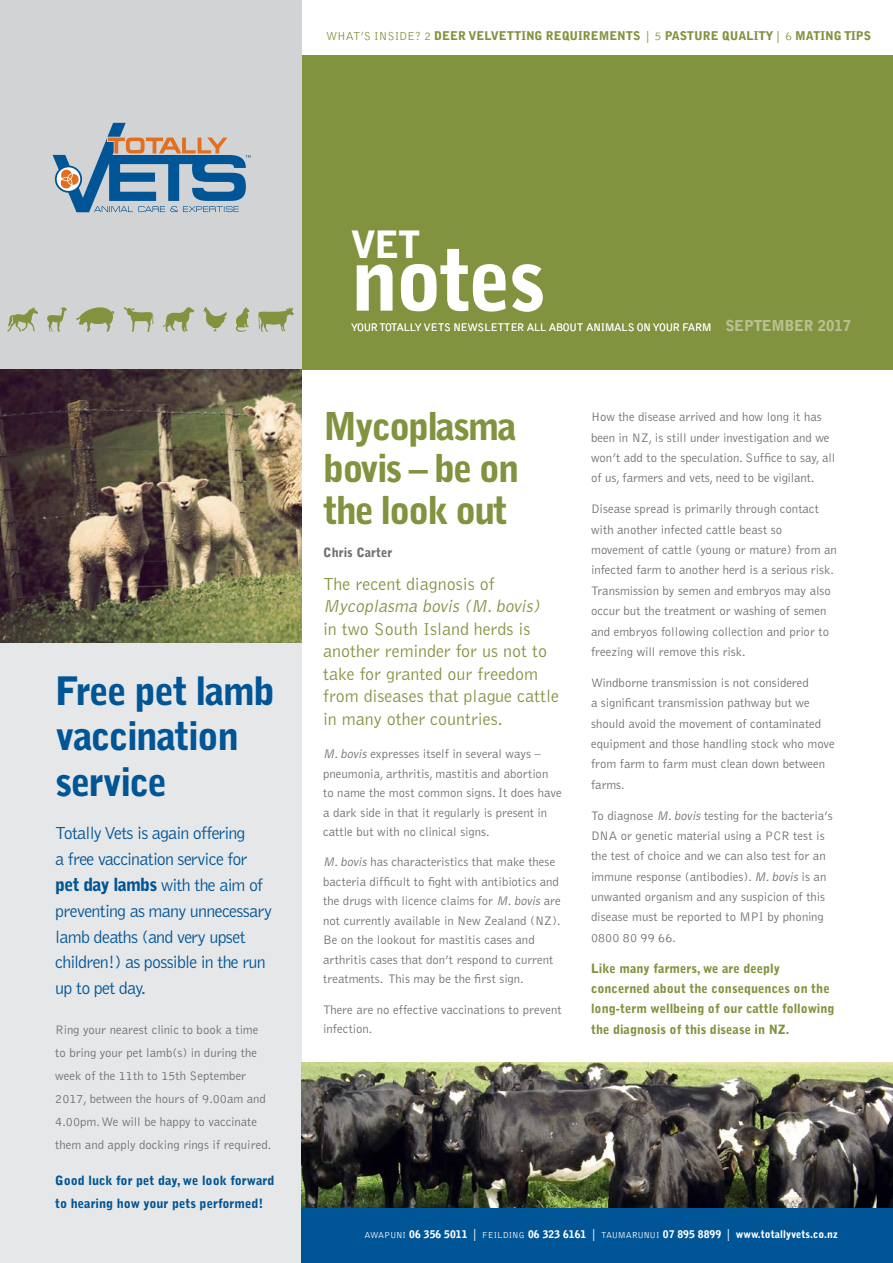
<style>
.page{position:relative;width:893px;height:1263px;background:#fff}
.page>*{position:absolute;margin:0;border:0;box-sizing:border-box;transform-origin:0 0}
.t1{font:900 85.5px "Bell Gothic Std";letter-spacing:-.04em;color:#fff}
.t2{font:900 39px/45.5px "Bell Gothic Std";letter-spacing:-.04em;color:#005596}
.t3{font:900 38.25px/42px "Bell Gothic Std";letter-spacing:-.055em;color:#81933f;text-align:justify}
.t4{font:900 37.5px "Bell Gothic Std";color:#fff}
.t5{font:300 18px/26px "Bell Gothic Std";letter-spacing:-.04em;color:#005596}
.t6{font:300 18px/22.5px "Bell Gothic Std";color:#81933f}
.t7{font:italic 300 18px "Bell Gothic Std";color:#81933f}
.t8{font:300 12.75px/20.4px "Bell Gothic Std";color:#6d6e71}
.t9{font:900 12.75px/20.4px "Bell Gothic Std";color:#81933f}
.t10{font:900 12.75px/23px "Bell Gothic Std";color:#005596}
.t11{font:900 12.75px "Bell Gothic Std";color:#6d6e71}
.t12{font:900 12px "Bell Gothic Std";letter-spacing:-.005em;color:#81933f}
.t13{font:300 11.25px "Bell Gothic Std";letter-spacing:-.04em;color:#fff}
.t14{font:900 10.5px "Bell Gothic Std";color:#fff}
.s1{font-weight:300}
.s2{font-weight:900}
.s3{font-weight:900;font-size:15px;color:#babf91}
.s4{font-style:italic}
.s5{font-weight:300;font-size:9px}
.s6{font-weight:300;font-size:12px}
</style>
<div class="page">
<div style="left:0;top:370px;width:302px;height:893px;background:#e6e7e8"></div>
<div style="left:302px;top:55px;width:591px;height:315px;background:#81933f"></div>
<div style="left:302px;top:1208px;width:591px;height:55px;background:#005596"></div>
<div style="left:0;top:0;width:302px;height:370px;background:#d1d3d4"></div>
<svg style="left:53px;top:123px;width:198px;height:89px"></svg>
<svg style="left:124px;top:307px;width:29px;height:25px"></svg>
<svg style="left:47px;top:307px;width:20px;height:25px"></svg>
<svg style="left:163px;top:307px;width:31px;height:25px"></svg>
<svg style="left:236px;top:307px;width:13px;height:25px"></svg>
<svg style="left:258px;top:307px;width:36px;height:25px"></svg>
<svg style="left:203px;top:307px;width:24px;height:25px"></svg>
<svg style="left:76px;top:307px;width:39px;height:25px"></svg>
<svg style="left:7px;top:307px;width:31px;height:25px"></svg>
<img style="left:0;top:370px;width:302px;height:272px">
<img style="left:302px;top:1063px;width:591px;height:145px">
<p class="t12" style="left:326px;top:29px;width:547px"><span class="s1">WHAT’S INSIDE? 2</span> DEER VELVETTING REQUIREMENTS <span class="s1">| 5</span> PASTURE QUALITY <span class="s1">| 6</span> MATING TIPS</p>
<h2 class="t2" style="left:55px;top:669px;width:222px">Free pet lamb vaccination service</h2>
<h3 class="t5" style="left:55px;top:820px;width:218px">Totally Vets is again offering<br>a free vaccination service for <span class="s2">pet day lambs</span> with the aim of preventing as many unnecessary lamb deaths (and very upset children!) as possible in the run up to pet day.</h3>
<p class="t8" style="left:55px;top:1019px;width:217px;line-height:23px">Ring your nearest clinic to book a time to bring your pet lamb(s) in during the week of the 11th to 15th September 2017, between the hours of 9.00am and 4.00pm. We will be happy to vaccinate them and apply docking rings if required.</p>
<p class="t10" style="left:55px;top:1169px;width:221px">Good luck for pet day, we look forward to hearing how your pets performed!</p>
<h3 class="t4" style="left:351px;top:223px;width:71px">VET</h3>
<h1 class="t1" style="left:351px;top:230px;width:197px">notes</h1>
<p class="t13" style="left:351px;top:321px;width:502px">YOUR TOTALLY VETS NEWSLETTER ALL ABOUT ANIMALS ON YOUR FARM <span class="s3">SEPTEMBER 2017</span></p>
<h3 class="t3" style="left:323px;top:406px;width:198px">Mycoplasma bovis – be on the look out</h3>
<p class="t11" style="left:323px;top:545px;width:71px">Chris Carter</p>
<h3 class="t6" style="left:323px;top:573px;width:173px">The recent diagnosis of</h3>
<h3 class="t7" style="left:323px;top:597px;width:222px">Mycoplasma bovis (M.bovis)</h3>
<h3 class="t6" style="left:323px;top:618px;width:238px">in two South Island herds is another reminder for us not to take for granted our freedom from diseases that plague cattle in many other countries.</h3>
<p class="t8" style="left:323px;top:744px;width:240px;line-height:19.5px"><span class="s4">M.bovis</span> expresses itself in several ways – pneumonia, arthritis, mastitis and abortion to name the most common signs. It does have a dark side in that it regularly is present in cattle but with no clinical signs.</p>
<p class="t8" style="left:323px;top:853px;width:239px;line-height:19.5px"><span class="s4">M.bovis</span> has characteristics that make these bacteria difficult to fight with antibiotics and the drugs with licence claims for <span class="s4">M.bovis</span> are not currently available in New Zealand (NZ).<br>Be on the lookout for mastitis cases and arthritis cases that don’t respond to current treatments. This may be the first sign.</p>
<p class="t8" style="left:323px;top:1000px;width:240px;line-height:19.5px">There are no effective vaccinations to prevent infection.</p>
<p class="t8" style="left:591px;top:407px;width:246px">How the disease arrived and how long it has been in NZ, is still under investigation and we won’t add to the speculation. Suffice to say, all of us, farmers and vets, need to be vigilant.</p>
<p class="t8" style="left:591px;top:499px;width:247px">Disease spread is primarily through contact with another infected cattle beast so movement of cattle (young or mature) from an infected farm to another herd is a serious risk.<br>Transmission by semen and embryos may also occur but the treatment or washing of semen and embryos following collection and prior to freezing will remove this risk.</p>
<p class="t8" style="left:591px;top:673px;width:245px">Windborne transmission is not considered<br>a significant transmission pathway but we should avoid the movement of contaminated equipment and those handling stock who move from farm to farm must clean down between farms.</p>
<p class="t8" style="left:591px;top:805px;width:243px">To diagnose <span class="s4">M.bovis</span> testing for the bacteria’s DNA or genetic material using a PCR test is the test of choice and we can also test for an immune response (antibodies). <span class="s4">M.bovis</span> is an unwanted organism and any suspicion of this disease must be reported to MPI by phoning 0800 80 99 66.</p>
<p class="t9" style="left:591px;top:958px;width:245px">Like many farmers, we are deeply concerned about the consequences on the long-term wellbeing of our cattle following the diagnosis of this disease in NZ.</p>
<p class="t14" style="left:365px;top:1228px;width:475px"><span class="s5">AWAPUNI</span> 06 356 5011 <span class="s6">|</span> <span class="s5">FEILDING</span> 06 323 6161 <span class="s6">|</span> <span class="s5">TAUMARUNUI</span> 07 895 8899 <span class="s6">|</span> www.totallyvets.co.nz</p>
</div>
